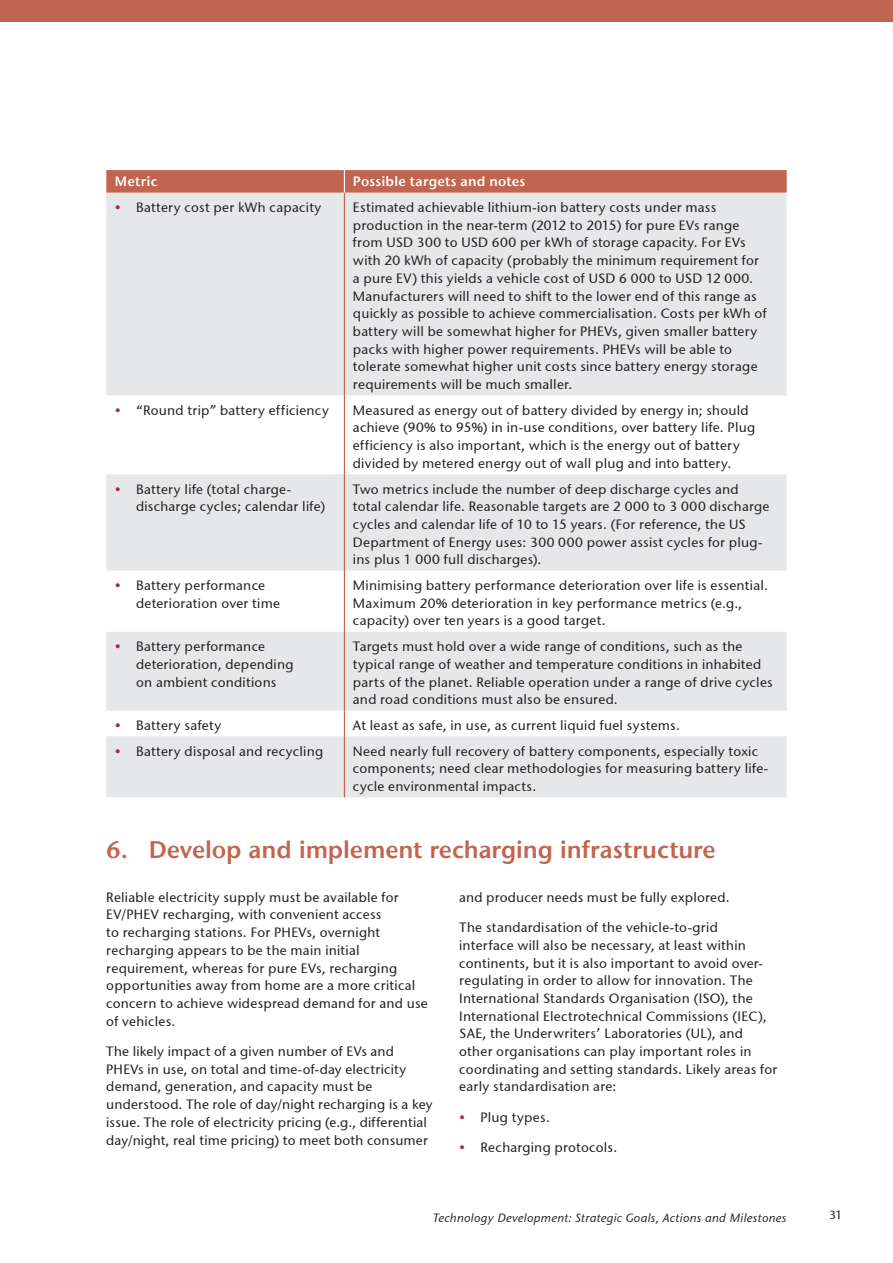
<style>
.page{position:relative;width:893px;height:1263px;background:#fff}
.page>*{position:absolute;margin:0;border:0;box-sizing:border-box;transform-origin:0 0}
.t1{font:24px "Stone Sans ITC Semi";letter-spacing:-.005em;color:#c26550}
.t2{font:13.5px/17.7px "Stone Sans ITCTT Medium";letter-spacing:.02em;color:#231f20}
.t3{font:13.5px "Stone Sans ITC Semi";letter-spacing:.02em;color:#fff}
.t4{font:italic 12px "Stone Sans ITCTT Medium";letter-spacing:.025em;color:#231f20}
.t5{font:12px "Stone Sans ITCTT Medium";color:#231f20}
.s1{color:#9f2c4f}
</style>
<div class="page">
<svg style="left:106px;top:193px;width:681px;height:604px;fill:#e6e7e9"></svg>
<svg style="left:106px;top:170px;width:681px;height:23px;background:#c36853"></svg>
<hr style="left:344px;top:193px;width:1px;height:202px;background:#c26550">
<hr style="left:344px;top:395px;width:1px;height:79px;background:#c26550">
<hr style="left:344px;top:474px;width:1px;height:97px;background:#c26550">
<hr style="left:344px;top:571px;width:1px;height:61px;background:#c26550">
<hr style="left:344px;top:632px;width:1px;height:79px;background:#c26550">
<svg style="left:344px;top:711px;width:1px;height:25px"></svg>
<hr style="left:344px;top:736px;width:1px;height:61px;background:#c26550">
<div style="left:0;top:0;width:893px;height:21px;background:#c26550"></div>
<p class="t3" style="left:115px;top:173px;width:44px">Metric</p>
<p class="t3" style="left:353px;top:173px;width:174px">Possible targets and notes</p>
<p class="t2" style="left:115px;top:198px;width:208px"><span class="s1">•</span> Battery cost per kWh capacity</p>
<p class="t2" style="left:353px;top:198px;width:415px">Estimated achievable lithium-ion battery costs under mass production in the near-term (2012 to 2015) for pure EVs range from USD 300 to USD 600 per kWh of storage capacity. For EVs with 20 kWh of capacity (probably the minimum requirement for a pure EV) this yields a vehicle cost of USD 6 000 to USD 12 000.<br>Manufacturers will need to shift to the lower end of this range as quickly as possible to achieve commercialisation. Costs per kWh of battery will be somewhat higher for PHEVs, given smaller battery packs with higher power requirements. PHEVs will be able to tolerate somewhat higher unit costs since battery energy storage requirements will be much smaller.</p>
<p class="t2" style="left:115px;top:401px;width:216px"><span class="s1">•</span> “Round trip” battery efficiency</p>
<p class="t2" style="left:353px;top:401px;width:404px">Measured as energy out of battery divided by energy in; should achieve (90% to 95%) in in-use conditions, over battery life. Plug efficiency is also important, which is the energy out of battery divided by metered energy out of wall plug and into battery.</p>
<p class="t2" style="left:136px;top:480px;width:191px;text-indent:-21px"><span class="s1">•</span> Battery life (total charge&shy;discharge cycles; calendar life)</p>
<p class="t2" style="left:353px;top:480px;width:418px">Two metrics include the number of deep discharge cycles and total calendar life. Reasonable targets are 2 000 to 3 000 discharge cycles and calendar life of 10 to 15 years. (For reference, the US Department of Energy uses: 300 000 power assist cycles for plug&shy;ins plus 1 000 full discharges).</p>
<p class="t2" style="left:136px;top:576px;width:145px;text-indent:-21px"><span class="s1">•</span> Battery performance deterioration over time</p>
<p class="t2" style="left:353px;top:576px;width:416px">Minimising battery performance deterioration over life is essential.<br>Maximum 20% deterioration in key performance metrics (e.g., capacity) over ten years is a good target.</p>
<p class="t2" style="left:136px;top:637px;width:159px;text-indent:-21px"><span class="s1">•</span> Battery performance deterioration, depending on ambient conditions</p>
<p class="t2" style="left:353px;top:637px;width:421px">Targets must hold over a wide range of conditions, such as the typical range of weather and temperature conditions in inhabited parts of the planet. Reliable operation under a range of drive cycles and road conditions must also be ensured.</p>
<p class="t2" style="left:115px;top:716px;width:108px"><span class="s1">•</span> Battery safety</p>
<p class="t2" style="left:353px;top:716px;width:328px">At least as safe, in use, as current liquid fuel systems.</p>
<p class="t2" style="left:115px;top:742px;width:210px"><span class="s1">•</span> Battery disposal and recycling</p>
<p class="t2" style="left:353px;top:742px;width:417px">Need nearly full recovery of battery components, especially toxic components; need clear methodologies for measuring battery life&shy;cycle environmental impacts.</p>
<h1 class="t1" style="left:106px;top:835px;width:611px">6. Develop and implement recharging infrastructure</h1>
<p class="t2" style="left:106px;top:888px;width:323px">Reliable electricity supply must be available for EV/PHEV recharging, with convenient access<br>to recharging stations. For PHEVs, overnight recharging appears to be the main initial requirement, whereas for pure EVs, recharging opportunities away from home are a more critical concern to achieve widespread demand for and use of vehicles.</p>
<p class="t2" style="left:106px;top:1042px;width:328px">The likely impact of a given number of EVs and PHEVs in use, on total and time-of-day electricity demand, generation, and capacity must be understood. The role of day/night recharging is a key issue. The role of electricity pricing (e.g., differential day/night, real time pricing) to meet both consumer</p>
<p class="t2" style="left:459px;top:888px;width:272px">and producer needs must be fully explored.</p>
<p class="t2" style="left:459px;top:918px;width:320px">The standardisation of the vehicle-to-grid<br>interface will also be necessary, at least within continents, but it is also important to avoid over&shy;regulating in order to allow for innovation. The International Standards Organisation (ISO), the International Electrotechnical Commissions (IEC), SAE, the Underwriters’ Laboratories (UL), and other organisations can play important roles in coordinating and setting standards. Likely areas for early standardisation are:</p>
<p class="t2" style="left:459px;top:1108px;width:92px"><span class="s1">•</span> Plug types.</p>
<p class="t2" style="left:459px;top:1139px;width:160px"><span class="s1">•</span> Recharging protocols.</p>
<p class="t4" style="left:433px;top:1210px;width:355px">Technology Development: Strategic Goals, Actions and Milestones</p>
<p class="t5" style="left:829px;top:1208px;width:15px">31</p>
</div>
